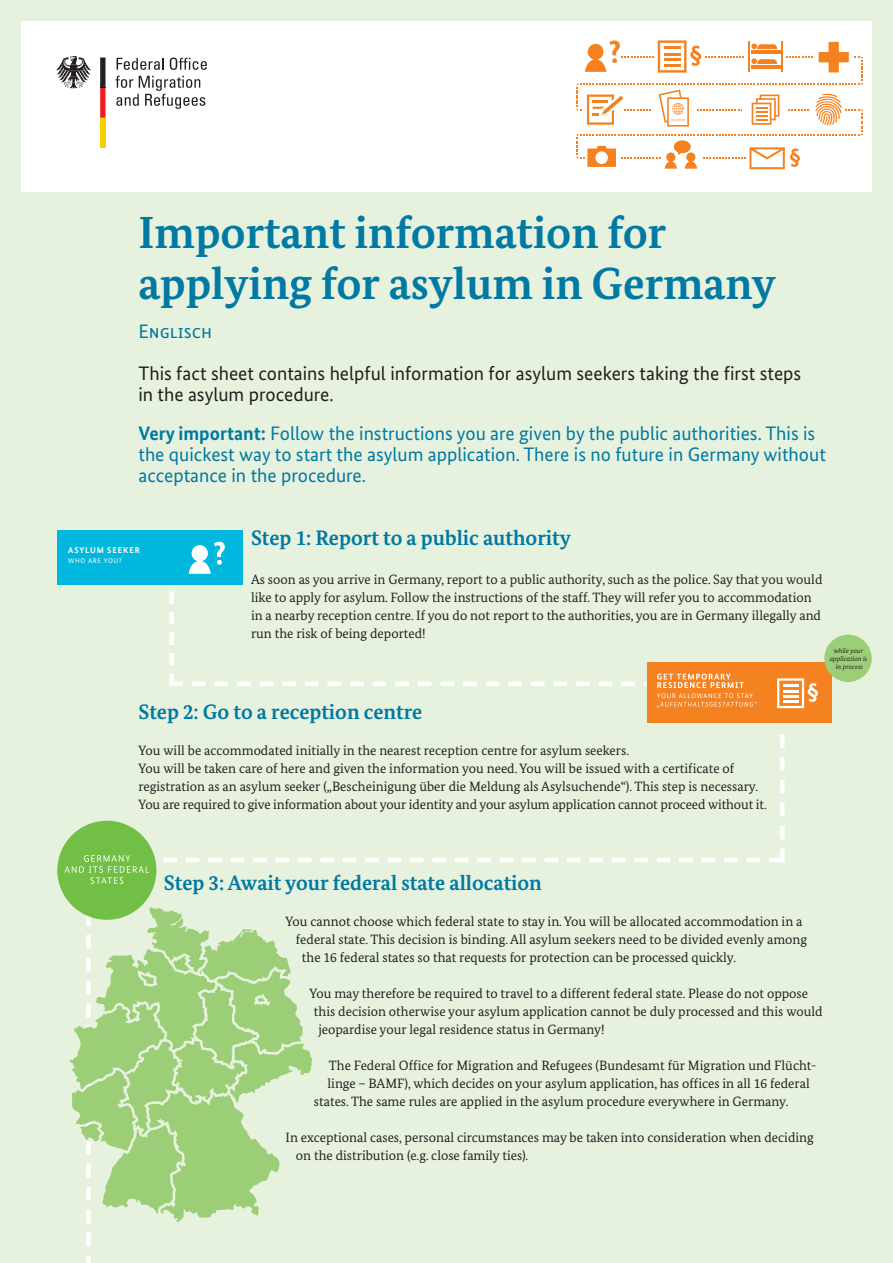
<style>
.page{position:relative;width:893px;height:1263px;background:#e7f2de}
.page>*{position:absolute;margin:0;border:0;box-sizing:border-box;transform-origin:0 0}
.t1{font:700 45px "Bundes Serif";color:#0079a3}
.t2{font:700 21px "Bundes Serif";color:#0079a3}
.t3{font:19.5px/21px "Bundes Sans";color:#0079a3}
.t4{font:19.5px "Bundes Sans";color:#231f20}
.t5{font:13.5px/18px "Bundes Serif";color:#231f20}
.t6{font:700 8.4px "Bundes Sans Office";letter-spacing:.1em;color:#fff}
.t7{font:italic 6.75px/8.1px "Bundes Serif Office";color:#231f20;text-align:center}
.t8{font:6.75px "Bundes Sans Office";letter-spacing:.1em;color:#fff}
.s1{font-weight:700}
</style>
<div class="page">
<div style="left:21px;top:21px;width:851px;height:170px;background:#fff"></div>
<div style="left:647px;top:663px;width:185px;height:60px;background:#f58220"></div>
<svg style="left:777px;top:678px;width:41px;height:30px"></svg>
<hr style="left:783px;top:700px;width:15px;height:3px;background:#fff">
<div style="left:824px;top:635px;width:48px;height:47px;background:#9cce77;border-radius:50%"></div>
<div style="left:57px;top:530px;width:185px;height:55px;background:#00b8de"></div>
<svg style="left:169px;top:542px;width:588px;height:165px"></svg>
<svg style="left:56px;top:56px;width:151px;height:92px"></svg>
<div style="left:57px;top:821px;width:99px;height:99px;background:#71bf44;border-radius:50%"></div>
<svg style="left:64px;top:734px;width:720px;height:529px"></svg>
<svg style="left:576px;top:40px;width:287px;height:129px"></svg>
<p class="t1" style="left:138px;top:205px;width:529px">Important information for</p>
<p class="t1" style="left:138px;top:256px;width:639px">applying for asylum in Germany</p>
<p class="t3" style="left:138px;top:320px;width:75px">Englisch</p>
<p class="t4" style="left:138px;top:361px;width:664px">This fact sheet contains helpful information for asylum seekers taking the first steps</p>
<p class="t4" style="left:138px;top:382px;width:197px">in the asylum procedure.</p>
<p class="t3" style="left:138px;top:422px;width:689px"><span class="s1">Very important:</span> Follow the instructions you are given by the public authorities. This is the quickest way to start the asylum application. There is no future in Germany without acceptance in the procedure.</p>
<p class="t6" style="left:68px;top:545px;width:73px">ASYLUM SEEKER</p>
<p class="t8" style="left:68px;top:557px;width:55px">WHO ARE YOU?</p>
<p class="t2" style="left:251px;top:524px;width:321px">Step 1: Report to a public authority</p>
<p class="t5" style="left:251px;top:570px;width:573px">As soon as you arrive in Germany, report to a public authority, such as the police. Say that you would like to apply for asylum. Follow the instructions of the staff. They will refer you to accommodation in a nearby reception centre. If you do not report to the authorities, you are in Germany illegally and run the risk of being deported!</p>
<p class="t7" style="left:830px;top:647px;width:39px">while your application is in process</p>
<p class="t2" style="left:138px;top:698px;width:285px">Step 2: Go to a reception centre</p>
<p class="t5" style="left:138px;top:741px;width:492px">You will be accommodated initially in the nearest reception centre for asylum seekers.</p>
<p class="t5" style="left:138px;top:759px;width:630px">You will be taken care of here and given the information you need. You will be issued with a certificate of registration as an asylum seeker („Bescheinigung über die Meldung als Asylsuchende“). This step is necessary.<br>You are required to give information about your identity and your asylum application cannot proceed without it.</p>
<p class="t2" style="left:164px;top:869px;width:379px">Step 3: Await your federal state allocation</p>
<p class="t5" style="left:285px;top:912px;width:519px">You cannot choose which federal state to stay in. You will be allocated accommodation in a</p>
<p class="t5" style="left:296px;top:930px;width:513px">federal state. This decision is binding. All asylum seekers need to be divided evenly among</p>
<p class="t5" style="left:302px;top:948px;width:436px">the 16 federal states so that requests for protection can be processed quickly.</p>
<p class="t5" style="left:309px;top:984px;width:500px">You may therefore be required to travel to a different federal state. Please do not oppose</p>
<p class="t5" style="left:314px;top:1002px;width:510px">this decision otherwise your asylum application cannot be duly processed and this would</p>
<p class="t5" style="left:318px;top:1020px;width:288px">jeopardise your legal residence status in Germany!</p>
<p class="t5" style="left:329px;top:1056px;width:489px">The Federal Office for Migration and Refugees (Bundesamt für Migration und Flücht-</p>
<p class="t5" style="left:327px;top:1074px;width:484px">linge – BAMF), which decides on your asylum application, has offices in all 16 federal</p>
<p class="t5" style="left:314px;top:1092px;width:476px">states. The same rules are applied in the asylum procedure everywhere in Germany.</p>
<p class="t5" style="left:296px;top:1128px;width:519px;text-indent:-10px">In exceptional cases, personal circumstances may be taken into consideration when deciding on the distribution (e.g. close family ties).</p>
</div>
